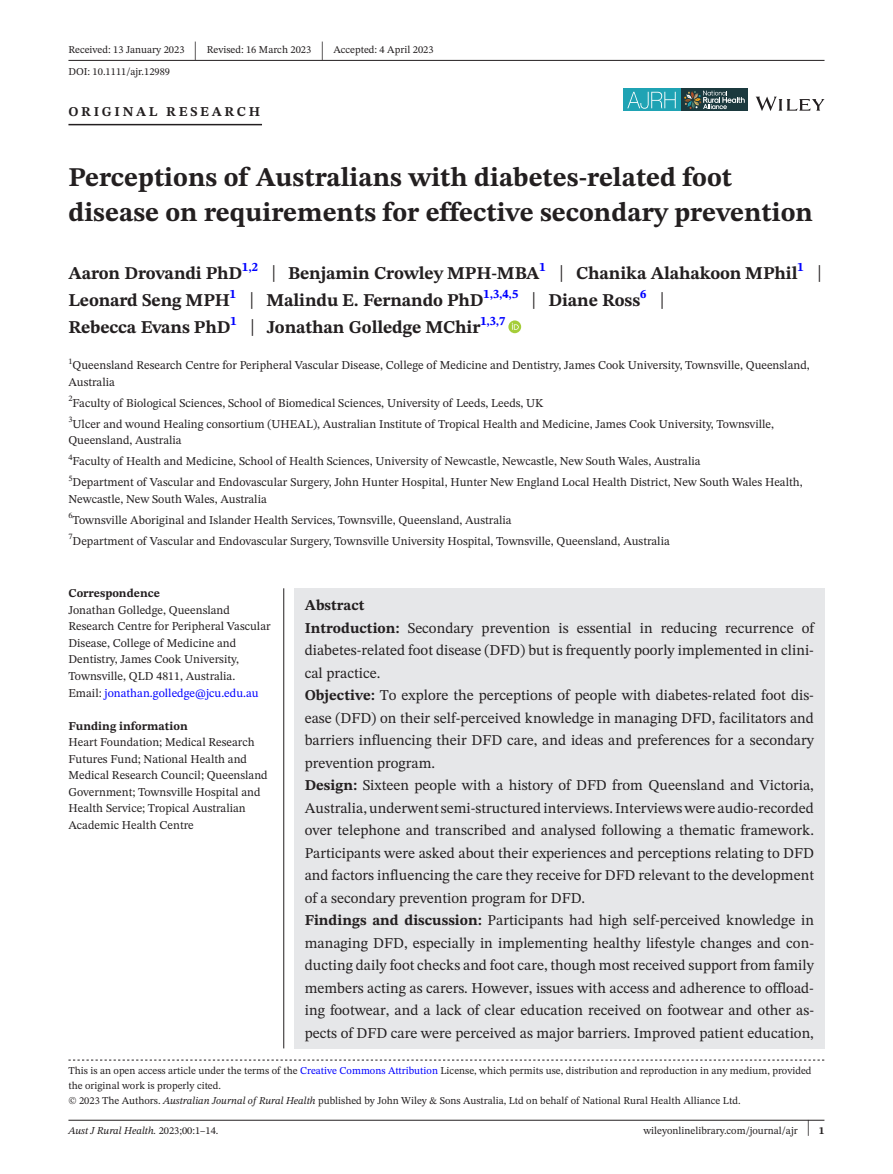
<style>
.page{position:relative;width:893px;height:1174px;background:#fff}
.page>*{position:absolute;margin:0;border:0;box-sizing:border-box;transform-origin:0 0}
.t1{font:700 27px/34.5px "STIX Two Text";color:#231f20}
.t2{font:25.65px "STIX Two Text";color:#231f20;scale:.49 1}
.t3{font:700 18px/27px "STIX Two Text";letter-spacing:-.01em;color:#231f20}
.t4{font:15px/22.5px "STIX Two Text";color:#231f20}
.t5{font:700 13.5px "STIX Two Text";letter-spacing:.2em;color:#231f20}
.t6{font:12px/16.5px "STIX Two Text";color:#231f20}
.t7{font:700 12px "STIX Two Text";color:#231f20}
.t8{font:10.5px/15px "STIX Two Text";color:#231f20}
.t9{font:italic 10.5px "STIX Two Text";color:#231f20}
.t10{font:8.4px "STIX Two Text";color:#231f20}
.s1{font-weight:400;font-size:23.4px}
.s2{color:#00f}
.s3{font-weight:700}
.s4{font-style:italic}
.s5{font-style:normal}
.s6{font-size:22.2px}
</style>
<div class="page">
<hr style="left:68px;top:1119px;width:756px;height:1px;background:#231f20">
<svg style="left:756px;top:97px;width:68px;height:14px"></svg>
<div style="left:681px;top:89px;width:67px;height:22px;background:#1b393e"></div>
<div style="left:623px;top:89px;width:58px;height:22px;background:#1fa3b4"></div>
<svg style="left:627px;top:92px;width:49px;height:17px"></svg>
<svg style="left:684px;top:91px;width:61px;height:18px"></svg>
<hr style="left:68px;top:60px;width:756px;height:1px;background:#231f20">
<hr style="left:68px;top:124px;width:194px;height:1px;background:#231f20">
<svg style="left:508px;top:320px;width:13px;height:13px"></svg>
<svg style="left:512px;top:323px;width:7px;height:7px"></svg>
<svg style="left:68px;top:1059px;width:756px;height:1px"></svg>
<div style="left:294px;top:588px;width:530px;height:460px;background:#e6e7e9"></div>
<hr style="left:283px;top:588px;width:1px;height:460px;background:#231f20">
<p class="t8" style="left:68px;top:42px;width:118px">Received: 13 January 2023</p>
<h2 class="t2" style="left:194px;top:32px;width:8px">|</h2>
<p class="t8" style="left:207px;top:42px;width:106px">Revised: 16 March 2023</p>
<h2 class="t2" style="left:321px;top:32px;width:8px">|</h2>
<p class="t8" style="left:333px;top:42px;width:102px">Accepted: 4 April 2023</p>
<p class="t8" style="left:68px;top:64px;width:103px">DOI: 10.1111/ajr.12989</p>
<p class="t5" style="left:68px;top:101px;width:193px">ORIGINAL RESEARCH</p>
<h1 class="t1" style="left:68px;top:161px;width:746px">Perceptions of Australians with diabetes-related foot disease on requirements for effective secondary prevention</h1>
<p class="t3" style="left:68px;top:260px;width:755px">Aaron Drovandi PhD<sup>1,2</sup> <span class="s1">|</span> Benjamin Crowley MPH-MBA<sup>1</sup> <span class="s1">|</span> Chanika Alahakoon MPhil<sup>1</sup> <span class="s1">|<br></span>Leonard Seng MPH<sup>1</sup> <span class="s1">|</span> Malindu E. Fernando PhD<sup>1,3,4,5</sup> <span class="s1">|</span> Diane Ross<sup>6</sup> <span class="s1">|<br></span>Rebecca Evans PhD<sup>1</sup> <span class="s1">|</span> Jonathan Golledge MChir<sup>1,3,7</sup></p>
<p class="t6" style="left:68px;top:357px;width:743px"><sup>1</sup>Queensland Research Centre for Peripheral Vascular Disease, College of Medicine and Dentistry, James Cook University, Townsville, Queensland,<br>Australia</p>
<p class="t10" style="left:68px;top:392px;width:6px">2</p>
<p class="t6" style="left:73px;top:394px;width:473px">Faculty of Biological Sciences, School of Biomedical Sciences, University of Leeds, Leeds, UK</p>
<p class="t10" style="left:68px;top:413px;width:6px">3</p>
<p class="t6" style="left:68px;top:415px;width:707px;text-indent:4px">Ulcer and wound Healing consortium (UHEAL), Australian Institute of Tropical Health and Medicine, James Cook University, Townsville,<br>Queensland, Australia</p>
<p class="t10" style="left:68px;top:451px;width:6px">4</p>
<p class="t6" style="left:73px;top:453px;width:629px">Faculty of Health and Medicine, School of Health Sciences, University of Newcastle, Newcastle, New South Wales, Australia</p>
<p class="t10" style="left:68px;top:472px;width:6px">5</p>
<p class="t6" style="left:68px;top:474px;width:736px;text-indent:4px">Department of Vascular and Endovascular Surgery, John Hunter Hospital, Hunter New England Local Health District, New South Wales Health,<br>Newcastle, New South Wales, Australia</p>
<p class="t10" style="left:68px;top:509px;width:6px">6</p>
<p class="t6" style="left:73px;top:511px;width:441px">Townsville Aboriginal and Islander Health Services, Townsville, Queensland, Australia</p>
<p class="t10" style="left:68px;top:530px;width:6px">7</p>
<p class="t6" style="left:73px;top:532px;width:599px">Department of Vascular and Endovascular Surgery, Townsville University Hospital, Townsville, Queensland, Australia</p>
<p class="t7" style="left:68px;top:585px;width:93px">Correspondence</p>
<p class="t6" style="left:68px;top:601px;width:204px">Jonathan Golledge, Queensland Research Centre for Peripheral Vascular Disease, College of Medicine and Dentistry, James Cook University, Townsville, QLD 4811, Australia.<br>Email: <span class="s2">jonathan.golledge@jcu.edu.au</span></p>
<p class="t7" style="left:68px;top:717px;width:121px">Funding information</p>
<p class="t6" style="left:68px;top:733px;width:201px">Heart Foundation; Medical Research Futures Fund; National Health and Medical Research Council; Queensland Government; Townsville Hospital and Health Service; Tropical Australian Academic Health Centre</p>
<p class="t4" style="left:305px;top:594px;width:511px"><span class="s3">Abstract<br>Introduction:</span> Secondary prevention is essential in reducing recurrence of diabetes-related foot disease (DFD) but is frequently poorly implemented in clini&shy;cal practice.<br><span class="s3">Objective:</span> To explore the perceptions of people with diabetes-related foot dis&shy;ease (DFD) on their self-perceived knowledge in managing DFD, facilitators and barriers influencing their DFD care, and ideas and preferences for a secondary prevention program.<br><span class="s3">Design:</span> Sixteen people with a history of DFD from Queensland and Victoria, Australia, underwent semi-structured interviews. Interviews were audio-recorded over telephone and transcribed and analysed following a thematic framework.<br>Participants were asked about their experiences and perceptions relating to DFD and factors influencing the care they receive for DFD relevant to the development of a secondary prevention program for DFD.<br><span class="s3">Findings and discussion:</span> Participants had high self-perceived knowledge in managing DFD, especially in implementing healthy lifestyle changes and con&shy;ducting daily foot checks and foot care, though most received support from family members acting as carers. However, issues with access and adherence to offload&shy;ing footwear, and a lack of clear education received on footwear and other as&shy;pects of DFD care were perceived as major barriers. Improved patient education,</p>
<p class="t8" style="left:68px;top:1063px;width:745px">This is an open access article under the terms of the <span class="s2">Creative Commons Attribution</span> License, which permits use, distribution and reproduction in any medium, provided the original work is properly cited.<br>© 2023 The Authors. <span class="s4">Australian Journal of Rural Health</span> published by John Wiley &amp; Sons Australia, Ltd on behalf of National Rural Health Alliance Ltd.</p>
<p class="t9" style="left:68px;top:1123px;width:151px">Aust J Rural Health. <span class="s5">2023;00:1–14.</span></p>
<p class="t8" style="left:643px;top:1123px;width:183px">wileyonlinelibrary.com/journal/ajr <span class="s6">|</span> <span class="s3">1</span></p>
</div>
